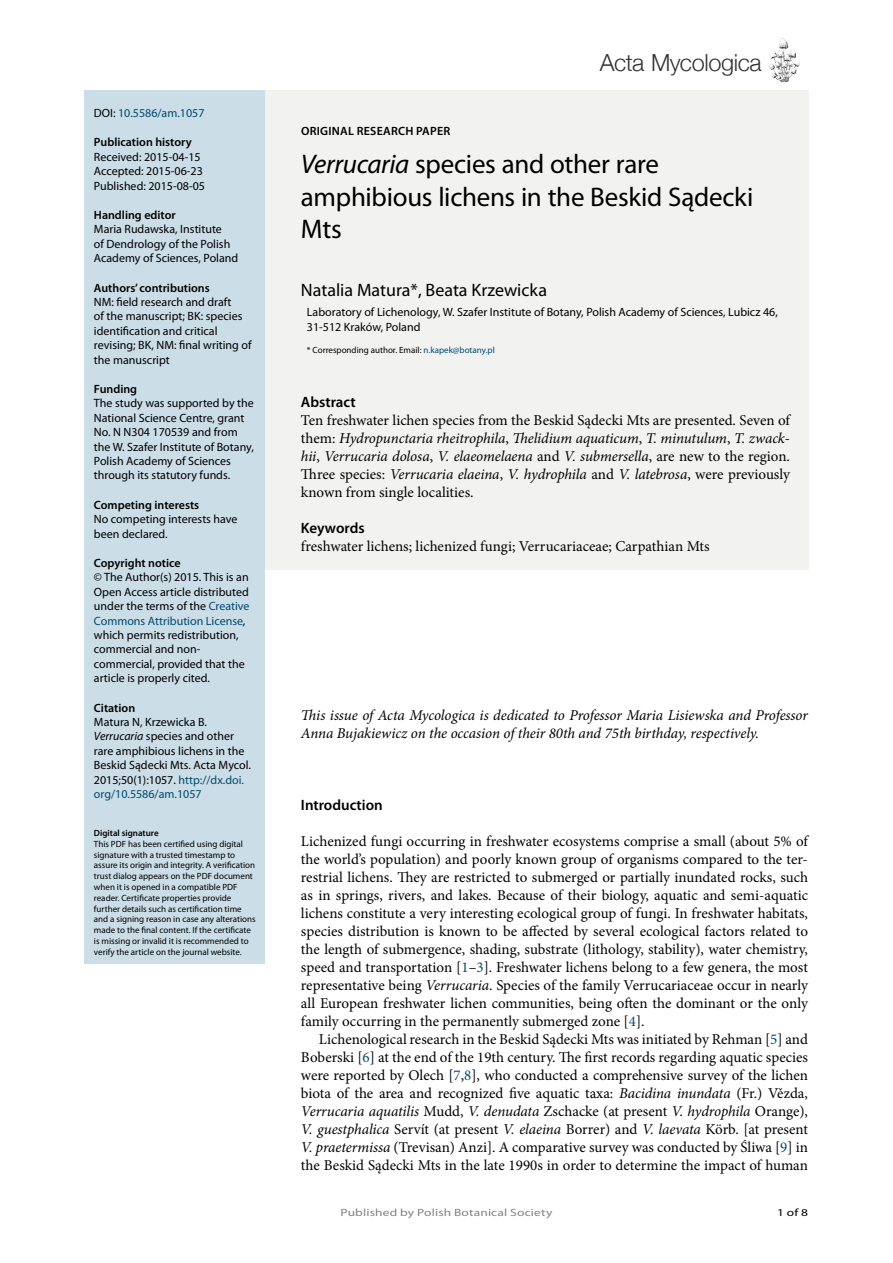
<style>
.page{position:relative;width:893px;height:1263px;background:#fff}
.page>*{position:absolute;margin:0;border:0;box-sizing:border-box;transform-origin:0 0}
.t1{font:27px/32.4px "Myriad Pro";letter-spacing:-.01em;color:#000}
.t2{font:300 23.55px "Helvetica Neue";letter-spacing:-.02em;color:#333}
.Authors{font:18px "Myriad Pro";color:#000}
.Body_text{font:15px/18px "Minion Pro";color:#000;text-align:justify}
.Body_text___first_li{font:15px/18px "Minion Pro";color:#000;text-align:justify}
.Body_text-2{font:italic 15px/18px "Minion Pro";letter-spacing:-.01em;color:#000}
.t3{font:600 15px "Myriad Pro";color:#000}
.Body_text-3{font:12px/14.4px "Myriad Pro";color:#000}
.Affiliations{font:12px/14.4px "Myriad Pro";color:#000}
.Article_type{font:600 12px "Myriad Pro";color:#000}
.Article_type-2{font:600 12px "Myriad Pro";letter-spacing:.02em;color:#000}
.Body_text-4{font:12px "Myriad Pro";color:#004b6f}
.t4{font:10.5px "Myriad Pro";letter-spacing:.01em;color:#828282;scale:1.28 1}
.Number{font:10.5px "Myriad Pro";color:#000;scale:1.28 1}
.Body_text-5{font:9px/10.8px "Myriad Pro";color:#000}
.Corresponding_author{font:9px "Myriad Pro";color:#000}
.t5{font:600 9px "Myriad Pro";color:#000}
.s1{color:#000}
.s2{color:#004b6f}
.s3{font-style:italic}
</style>
<div class="page">
<svg style="left:770px;top:38px;width:30px;height:44px"></svg>
<div style="left:265px;top:90px;width:543px;height:479px;background:#f2f2f1"></div>
<div style="left:85px;top:90px;width:180px;height:874px;background:#cbdde7"></div>
<p class="Body_text-4" style="left:94px;top:106px;width:112px"><span class="s1">DOI:</span> 10.5586/am.1057</p>
<p class="Article_type" style="left:94px;top:135px;width:99px">Publication history</p>
<p class="Body_text-3" style="left:94px;top:149px;width:108px">Received: 2015-04-15</p>
<p class="Body_text-3" style="left:94px;top:164px;width:110px">Accepted: 2015-06-23</p>
<p class="Body_text-3" style="left:94px;top:178px;width:113px">Published: 2015-08-05</p>
<p class="Article_type" style="left:94px;top:207px;width:83px">Handling editor</p>
<p class="Body_text-3" style="left:94px;top:222px;width:146px">Maria Rudawska, Institute<br>of Dendrology of the Polish<br>Academy of Sciences, Poland</p>
<p class="Article_type" style="left:94px;top:280px;width:117px">Authors’ contributions</p>
<p class="Body_text-3" style="left:94px;top:295px;width:159px">NM: field research and draft<br>of the manuscript; BK: species identification and critical revising; BK, NM: final writing of the manuscript</p>
<p class="Article_type" style="left:94px;top:381px;width:45px">Funding</p>
<p class="Body_text-3" style="left:94px;top:396px;width:161px">The study was supported by the<br>National Science Centre, grant<br>No. N N304 170539 and from the W. Szafer Institute of Botany,<br>Polish Academy of Sciences through its statutory funds.</p>
<p class="Article_type" style="left:94px;top:497px;width:107px">Competing interests</p>
<p class="Body_text-3" style="left:94px;top:512px;width:145px">No competing interests have been declared.</p>
<p class="Article_type" style="left:94px;top:555px;width:88px">Copyright notice</p>
<p class="Body_text-3" style="left:94px;top:570px;width:157px">© The Author(s) 2015. This is an<br>Open Access article distributed under the terms of the <span class="s2">Creative<br>Commons Attribution License</span>, which permits redistribution, commercial and non&shy;commercial, provided that the article is properly cited.</p>
<p class="Article_type" style="left:94px;top:700px;width:43px">Citation</p>
<p class="Body_text-3" style="left:94px;top:715px;width:158px">Matura N, Krzewicka B.<br><span class="s3">Verrucaria</span> species and other rare amphibious lichens in the<br>Beskid Sądecki Mts. Acta Mycol.<br>2015;50(1):1057. <span class="s2">http://dx.doi. org/10.5586/am.1057</span></p>
<p class="t5" style="left:94px;top:827px;width:66px">Digital signature</p>
<p class="Body_text-5" style="left:94px;top:838px;width:163px">This PDF has been certified using digital signature with a trusted timestamp to assure its origin and integrity. A verification trust dialog appears on the PDF document when it is opened in a compatible PDF reader. Certificate properties provide further details such as certification time and a signing reason in case any alterations made to the final content. If the certificate is missing or invalid it is recommended to verify the article on the journal website.</p>
<h2 class="t2" style="left:600px;top:43px;width:163px">Acta Mycologica</h2>
<p class="Article_type-2" style="left:301px;top:123px;width:151px">ORIGINAL RESEARCH PAPER</p>
<p class="t1" style="left:301px;top:148px;width:454px"><span class="s3">Verrucaria</span> species and other rare amphibious lichens in the Beskid Sądecki<br>Mts</p>
<p class="Authors" style="left:301px;top:279px;width:248px">Natalia Matura*, Beata Krzewicka</p>
<p class="Affiliations" style="left:307px;top:305px;width:472px">Laboratory of Lichenology, W. Szafer Institute of Botany, Polish Academy of Sciences, Lubicz 46,<br>31-512 Kraków, Poland</p>
<p class="Corresponding_author" style="left:307px;top:345px;width:189px">* Corresponding author. Email: <span class="s2">n.kapek@botany.pl</span></p>
<p class="t3" style="left:301px;top:393px;width:56px">Abstract</p>
<p class="Body_text" style="left:301px;top:412px;width:491px">Ten freshwater lichen species from the Beskid Sądecki Mts are presented. Seven of them: <span class="s3">Hydropunctaria rheitrophila</span>, <span class="s3">Thelidium aquaticum</span>, <span class="s3">T. minutulum</span>, <span class="s3">T. zwack&shy;hii</span>, <span class="s3">Verrucaria dolosa</span>, <span class="s3">V. elaeomelaena</span> and <span class="s3">V. submersella</span>, are new to the region.<br>Three species: <span class="s3">Verrucaria elaeina</span>, <span class="s3">V. hydrophila</span> and <span class="s3">V. latebrosa</span>, were previously known from single localities.</p>
<p class="t3" style="left:301px;top:519px;width:65px">Keywords</p>
<p class="Body_text" style="left:301px;top:538px;width:410px">freshwater lichens; lichenized fungi; Verrucariaceae; Carpathian Mts</p>
<p class="Body_text-2" style="left:301px;top:706px;width:509px">This issue of Acta Mycologica is dedicated to Professor Maria Lisiewska and Professor<br>Anna Bujakiewicz on the occasion of their 80th and 75th birthday, respectively.</p>
<p class="t3" style="left:301px;top:795px;width:83px">Introduction</p>
<p class="Body_text" style="left:301px;top:832px;width:509px">Lichenized fungi occurring in freshwater ecosystems comprise a small (about 5% of the world’s population) and poorly known group of organisms compared to the ter&shy;restrial lichens. They are restricted to submerged or partially inundated rocks, such as in springs, rivers, and lakes. Because of their biology, aquatic and semi-aquatic lichens constitute a very interesting ecological group of fungi. In freshwater habitats, species distribution is known to be affected by several ecological factors related to the length of submergence, shading, substrate (lithology, stability), water chemistry, speed and transportation [<span class="s2">1</span>–<span class="s2">3</span>]. Freshwater lichens belong to a few genera, the most representative being <span class="s3">Verrucaria</span>. Species of the family Verrucariaceae occur in nearly all European freshwater lichen communities, being often the dominant or the only family occurring in the permanently submerged zone [<span class="s2">4</span>].</p>
<p class="Body_text___first_li" style="left:301px;top:1030px;width:509px;text-indent:18px">Lichenological research in the Beskid Sądecki Mts was initiated by Rehman [<span class="s2">5</span>] and Boberski [<span class="s2">6</span>] at the end of the 19th century. The first records regarding aquatic species were reported by Olech [<span class="s2">7</span>,<span class="s2">8</span>], who conducted a comprehensive survey of the lichen biota of the area and recognized five aquatic taxa: <span class="s3">Bacidina inundata</span> (Fr.) Vězda, <span class="s3">Verrucaria aquatilis</span> Mudd, <span class="s3">V. denudata</span> Zschacke (at present <span class="s3">V. hydrophila</span> Orange), <span class="s3">V. guestphalica</span> Servít (at present <span class="s3">V. elaeina</span> Borrer) and <span class="s3">V. laevata</span> Körb. [at present <span class="s3">V. praetermissa</span> (Trevisan) Anzi]. A comparative survey was conducted by Śliwa [<span class="s2">9</span>] in the Beskid Sądecki Mts in the late 1990s in order to determine the impact of human</p>
<p class="t4" style="left:341px;top:1205px;width:167px">Published by Polish Botanical Society</p>
<p class="Number" style="left:777px;top:1205px;width:26px">1 of 8</p>
</div>
